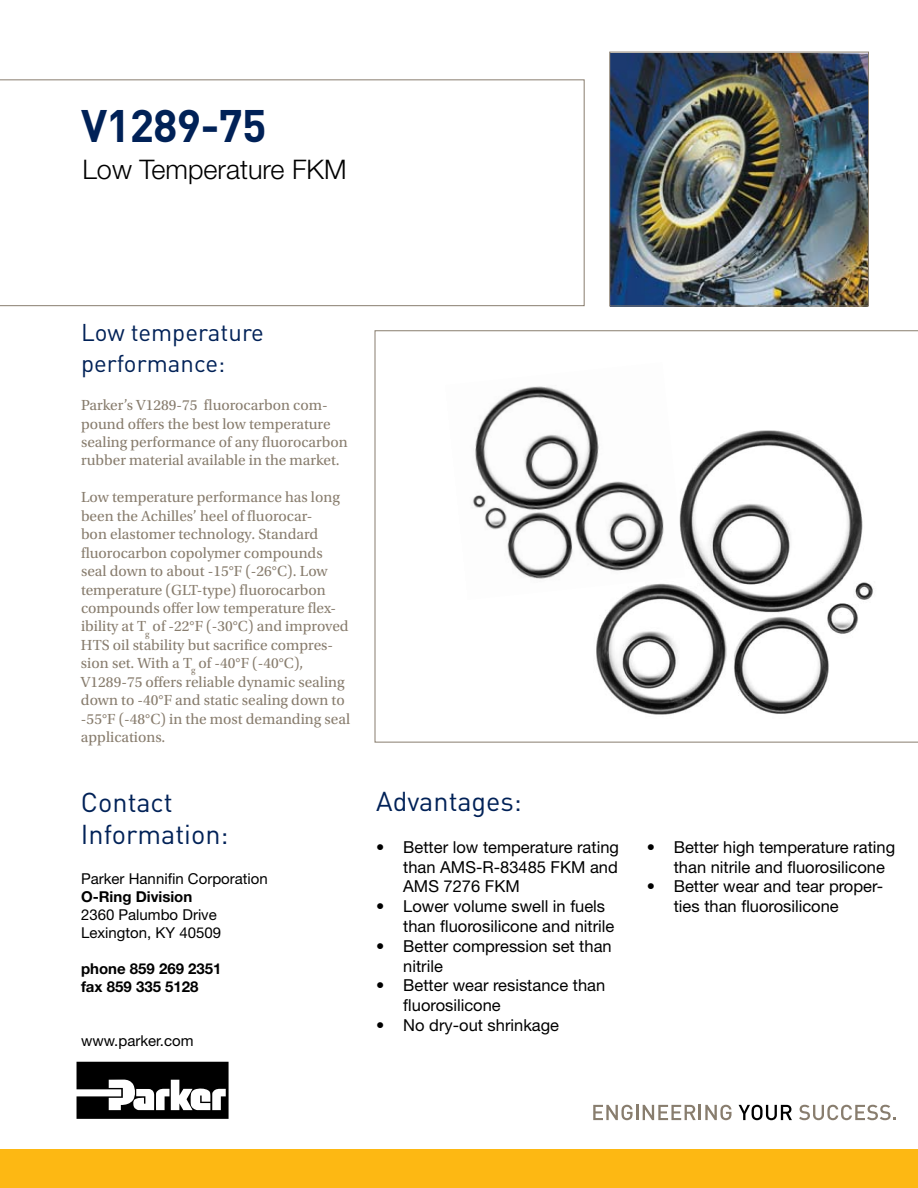
<style>
.page{position:relative;width:918px;height:1188px;background:#fff}
.page>*{position:absolute;margin:0;border:0;box-sizing:border-box;transform-origin:0 0}
.t1{font:700 45px "DINOT";letter-spacing:-.02em;color:#002157}
.t2{font:27px/32.4px "DINOT";color:#002157}
.t3{font:300 27px "Helvetica Neue LT Std";color:#000}
.t4{font:24px/30.6px "DINOT";color:#002157}
.t5{font:16.5px/19.8px "Helvetica Neue LT Std";color:#000}
.t6{font:15.3px/18.5px "Utopia Std";color:#887d6e}
.t7{font:15px/18px "Helvetica Neue LT Std";color:#000}
.t8{font:700 15px/18px "Helvetica Neue LT Std";color:#000}
</style>
<div class="page">
<svg style="left:375px;top:330px;width:543px;height:412px"></svg>
<img style="left:611px;top:54px;width:257px;height:253px">
<svg style="left:77px;top:1062px;width:152px;height:57px"></svg>
<div style="left:0;top:1150px;width:918px;height:38px;background:#fdb813"></div>
<svg style="left:593px;top:1105px;width:139px;height:15px"></svg>
<svg style="left:739px;top:1105px;width:53px;height:15px"></svg>
<svg style="left:799px;top:1105px;width:97px;height:15px"></svg>
<svg style="left:0;top:79px;width:585px;height:227px"></svg>
<div style="left:609px;top:52px;width:260px;height:254px;border:1px solid #887d6e"></div>
<img style="left:571px;top:413px;width:324px;height:320px">
<img style="left:445px;top:362px;width:240px;height:238px">
<h1 class="t1" style="left:81px;top:95px;width:187px">V1289-75</h1>
<h2 class="t3" style="left:82px;top:153px;width:266px">Low Temperature FKM</h2>
<h3 class="t4" style="left:81px;top:316px;width:185px">Low temperature performance:</h3>
<p class="t6" style="left:81px;top:396px;width:268px">Parker’s V1289-75 fluorocarbon com&shy;pound offers the best low temperature sealing performance of any fluorocarbon rubber material available in the market.</p>
<p class="t6" style="left:81px;top:488px;width:271px">Low temperature performance has long been the Achilles’ heel of fluorocar-<br>bon elastomer technology. Standard fluorocarbon copolymer compounds seal down to about -15°F (-26°C). Low temperature (GLT-type) fluorocarbon compounds offer low temperature flex&shy;ibility at T<sub>g</sub> of -22°F (-30°C) and improved HTS oil stability but sacrifice compres&shy;sion set. With a T<sub>g</sub> of -40°F (-40°C), V1289-75 offers reliable dynamic sealing down to -40°F and static sealing down to -55°F (-48°C) in the most demanding seal applications.</p>
<h2 class="t2" style="left:81px;top:785px;width:149px">Contact<br>Information:</h2>
<p class="t7" style="left:81px;top:869px;width:188px">Parker Hannifin Corporation</p>
<p class="t8" style="left:81px;top:887px;width:113px">O-Ring Division</p>
<p class="t7" style="left:81px;top:905px;width:142px">2360 Palumbo Drive<br>Lexington, KY 40509</p>
<p class="t8" style="left:81px;top:959px;width:142px">phone 859 269 2351 fax 859 335 5128</p>
<p class="t7" style="left:81px;top:1031px;width:114px">www.parker.com</p>
<h2 class="t2" style="left:376px;top:784px;width:147px">Advantages:</h2>
<p class="t5" style="left:403px;top:837px;width:217px;text-align:justify;text-indent:-27px">• Better low temperature rating than AMS-R-83485 FKM and AMS 7276 FKM</p>
<p class="t5" style="left:403px;top:896px;width:213px;text-indent:-27px">• Lower volume swell in fuels than fluorosilicone and nitrile</p>
<p class="t5" style="left:403px;top:936px;width:210px;text-indent:-27px">• Better compression set than nitrile</p>
<p class="t5" style="left:403px;top:975px;width:203px;text-indent:-27px">• Better wear resistance than fluorosilicone</p>
<p class="t5" style="left:376px;top:1015px;width:184px">• No dry-out shrinkage</p>
<p class="t5" style="left:674px;top:837px;width:223px;text-indent:-27px">• Better high temperature rating than nitrile and fluorosilicone</p>
<p class="t5" style="left:674px;top:876px;width:211px;text-indent:-27px">• Better wear and tear proper&shy;ties than fluorosilicone</p>
</div>
